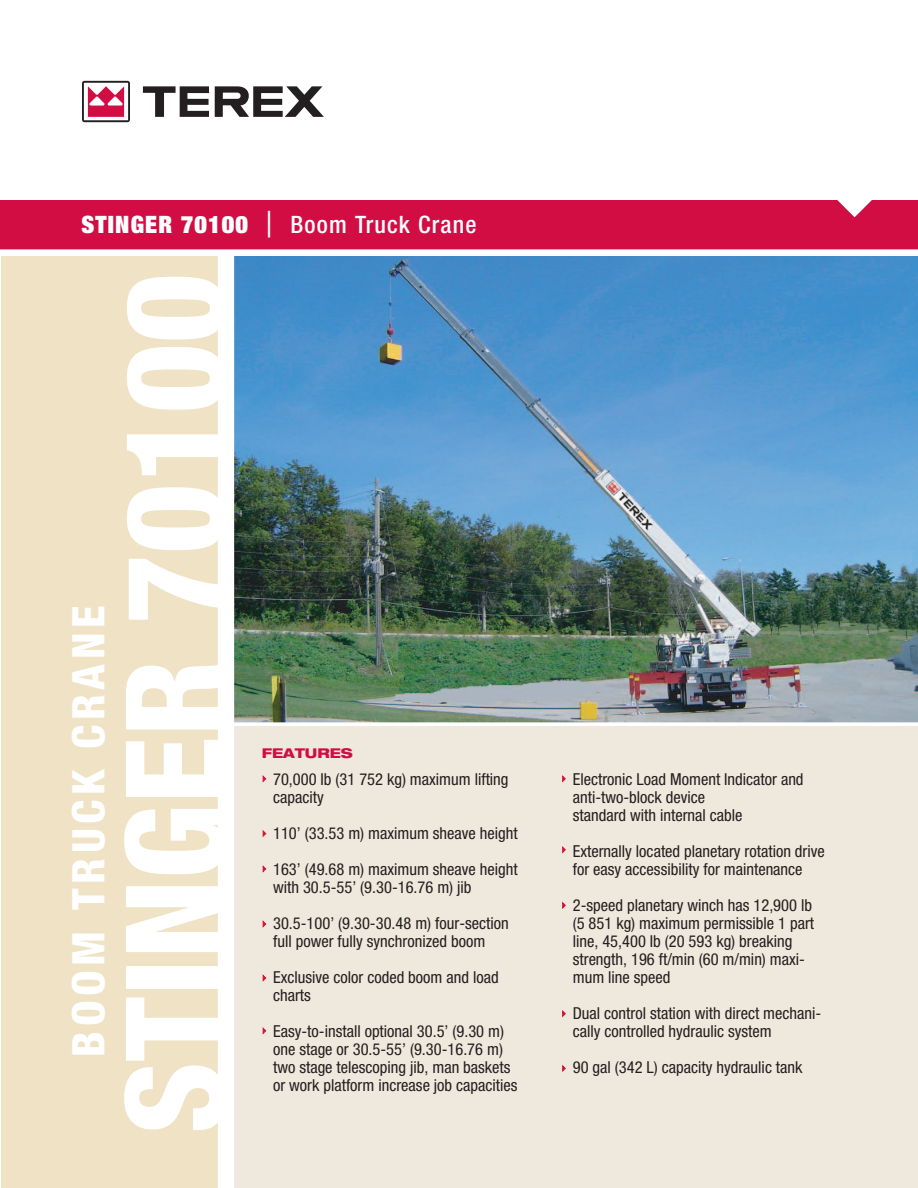
<style>
.page{position:relative;width:918px;height:1188px;background:#fff}
.page>*{position:absolute;margin:0;border:0;box-sizing:border-box;transform-origin:0 0}
.t1{font:800 condensed 135px "Helvetica Neue";color:#fff}
.t2{font:800 condensed 45px "Helvetica Neue";letter-spacing:.1em;color:#fff}
.t3{font:500 condensed 24px "Helvetica Neue";letter-spacing:.05em;color:#fff}
.t4{font:900 expanded 24px "Helvetica Neue";letter-spacing:.05em;color:#fff}
.t5{font:condensed 16.5px/18px "Helvetica Neue";color:#231f20}
.t6{font:800 expanded 13.5px "Helvetica Neue";color:#d20d44}
</style>
<div class="page">
<img style="left:235px;top:256px;width:683px;height:467px">
<svg style="left:82px;top:81px;width:48px;height:41px"></svg>
<svg style="left:143px;top:86px;width:66px;height:31px"></svg>
<svg style="left:215px;top:86px;width:109px;height:31px"></svg>
<div style="left:1px;top:245px;width:218px;height:943px;background:#efe2c5"></div>
<div style="left:0;top:201px;width:918px;height:49px;background:#d20d44"></div>
<svg style="left:824px;top:200px;width:61px;height:17px"></svg>
<div style="left:0;top:250px;width:918px;height:6px;background:#fff"></div>
<svg style="left:235px;top:726px;width:683px;height:1px"></svg>
<div style="left:226px;top:727px;width:692px;height:461px;background:#efe8dc"></div>
<svg style="left:263px;top:776px;width:3px;height:6px"></svg>
<svg style="left:562px;top:776px;width:4px;height:6px"></svg>
<svg style="left:562px;top:847px;width:4px;height:6px"></svg>
<svg style="left:562px;top:902px;width:4px;height:7px"></svg>
<svg style="left:562px;top:1011px;width:4px;height:6px"></svg>
<svg style="left:562px;top:1065px;width:4px;height:7px"></svg>
<svg style="left:263px;top:831px;width:3px;height:6px"></svg>
<svg style="left:263px;top:866px;width:3px;height:6px"></svg>
<svg style="left:263px;top:921px;width:3px;height:6px"></svg>
<svg style="left:263px;top:975px;width:3px;height:6px"></svg>
<svg style="left:263px;top:1028px;width:3px;height:6px"></svg>
<div style="left:217px;top:252px;width:18px;height:936px;background:#fff"></div>
<h3 class="t4" style="left:81px;top:215px;width:168px">STINGER 70100</h3>
<h3 class="t3" style="left:291px;top:215px;width:188px">Boom Truck Crane</h3>
<h2 class="t2" style="left:72px;top:1057px;width:452px;rotate:-90deg">BOOM TRUCK CRANE</h2>
<h1 class="t1" style="left:126px;top:1134px;width:862px;rotate:-90deg">STINGER 70100</h1>
<p class="t6" style="left:262px;top:748px;width:93px">FEATURES</p>
<p class="t5" style="left:273px;top:772px;width:237px">70,000 Ib (31 752 kg) maximum lifting capacity</p>
<p class="t5" style="left:273px;top:816px;width:246px;line-height:36px">110’ (33.53 m) maximum sheave height<br>163’ (49.68 m) maximum sheave height</p>
<p class="t5" style="left:273px;top:870px;width:237px;line-height:36px">with 30.5-55’ (9.30-16.76 m) jib<br>30.5-100’ (9.30-30.48 m) four-section</p>
<p class="t5" style="left:273px;top:924px;width:227px;line-height:36px">full power fully synchronized boom<br>Exclusive color coded boom and load</p>
<p class="t5" style="left:273px;top:978px;width:232px;line-height:36px">charts<br>Easy-to-install optional 30.5’ (9.30 m)</p>
<p class="t5" style="left:273px;top:1041px;width:246px">one stage or 30.5-55’ (9.30-16.76 m) two stage telescoping jib, man baskets or work platform increase job capacities</p>
<p class="t5" style="left:573px;top:772px;width:232px">Electronic Load Moment Indicator and anti-two-block device<br>standard with internal cab</p>
<p class="t5" style="left:573px;top:843px;width:254px">Externally located planetary rotation drive for easy accessibility for maintenance</p>
<p class="t5" style="left:573px;top:897px;width:241px">2-speed planetary winch has 12,900 lb (5 851 kg) maximum permissible 1 par line, 45,400 Ib (20 593 kg) breaking strength, 196 ft/min (60 m/min) maxi mum line speed</p>
<p class="t5" style="left:573px;top:1005px;width:250px">Dual control station with direct mechani&shy;cally controlled hydraulic system</p>
<p class="t5" style="left:573px;top:1059px;width:231px">90 gal (342 L) capacity hydraulic tank</p>
</div>
